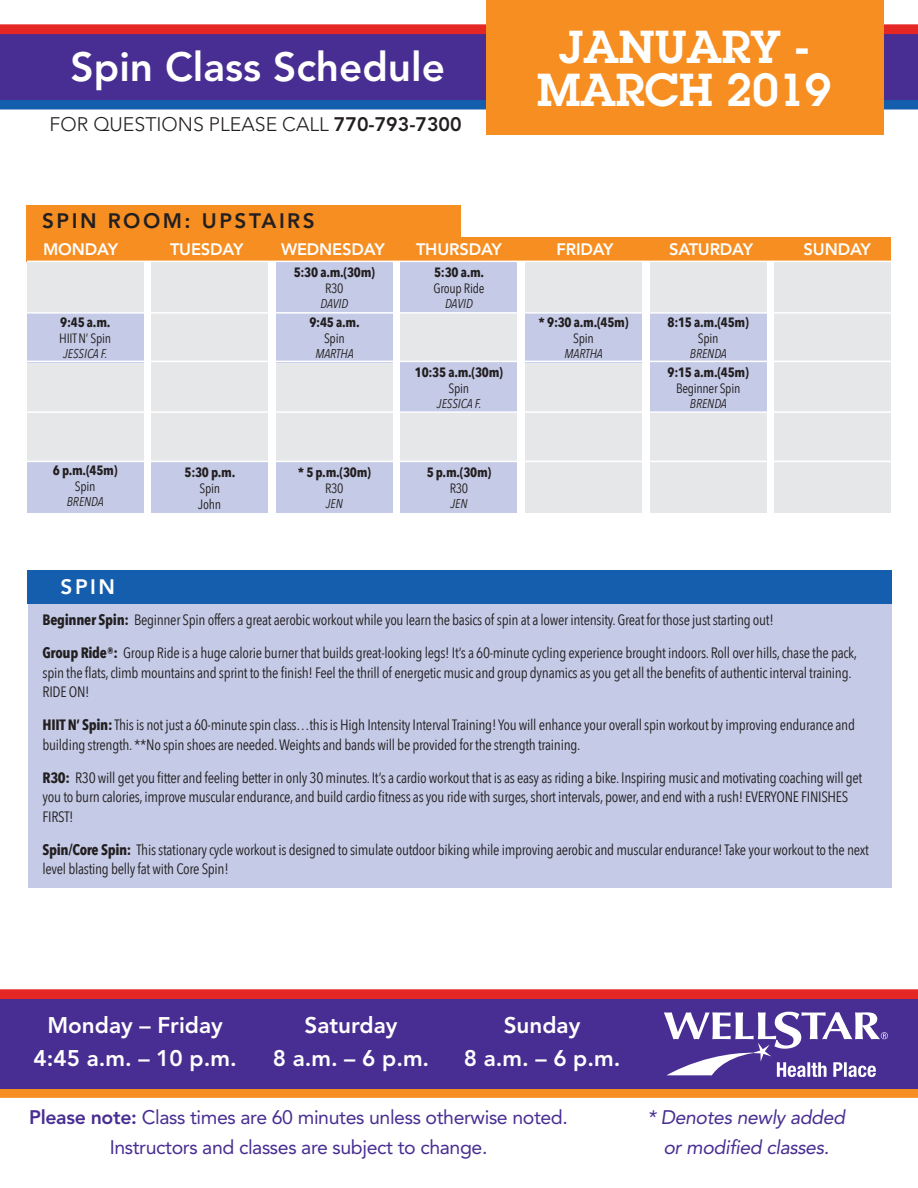
<style>
.page{position:relative;width:918px;height:1188px;background:#fff}
.page>*{position:absolute;margin:0;border:0;box-sizing:border-box;transform-origin:0 0}
.t1{font:600 45.3px/43.5px "Lubalin Graph";color:#fff;text-align:center}
.t2{font:800 40.5px "Avenir";color:#fff}
.t3{font:800 22.5px "Avenir";color:#fff}
.t4{font:800 20.85px "Avenir";letter-spacing:.12em;color:#231f20}
.t5{font:800 20.85px "Avenir";color:#fff}
.t6{font:19.5px/30px "Avenir";letter-spacing:-.02em;color:#482e92;text-align:center}
.t7{font:italic 19.5px/30px "Avenir";letter-spacing:-.02em;color:#482e92;text-align:center}
.t8{font:300 19.5px "Avenir";color:#231f20}
.t9{font:800 16.5px "Avenir";letter-spacing:-.01em;color:#fff}
.CLASS_Name{font:15px/19.5px "Avenir Next Condensed";letter-spacing:-.02em;color:#231f20}
.TIME{font:700 13.5px "Avenir Next Condensed";letter-spacing:-.02em;color:#231f20}
.CLASS_Name-2{font:13.5px "Avenir Next Condensed";letter-spacing:-.02em;color:#231f20}
.Instructor{font:italic 12.75px "Avenir Next Condensed";color:#231f20}
.s1{font-weight:800}
.s2{font-weight:700}
</style>
<div class="page">
<div style="left:0;top:100px;width:918px;height:9px;background:#145ead"></div>
<div style="left:0;top:1088px;width:918px;height:10px;background:#f68e21"></div>
<div style="left:0;top:31px;width:918px;height:69px;background:#482e92"></div>
<div style="left:0;top:994px;width:918px;height:94px;background:#482e92"></div>
<div style="left:0;top:24px;width:918px;height:10px;background:#e42625"></div>
<div style="left:0;top:989px;width:918px;height:10px;background:#e42625"></div>
<div style="left:486px;top:0;width:398px;height:135px;background:#f68e21"></div>
<svg style="left:664px;top:1012px;width:224px;height:65px"></svg>
<div style="left:27px;top:262px;width:117px;height:250px;background:#e6e7e9"></div>
<div style="left:525px;top:262px;width:117px;height:250px;background:#e6e7e9"></div>
<div style="left:400px;top:262px;width:117px;height:250px;background:#e6e7e9"></div>
<div style="left:276px;top:262px;width:117px;height:250px;background:#e6e7e9"></div>
<div style="left:650px;top:262px;width:117px;height:250px;background:#e6e7e9"></div>
<div style="left:774px;top:262px;width:117px;height:250px;background:#e6e7e9"></div>
<div style="left:151px;top:262px;width:117px;height:250px;background:#e6e7e9"></div>
<div style="left:401px;top:462px;width:116px;height:50px;background:#c5cbe7"></div>
<div style="left:401px;top:362px;width:116px;height:50px;background:#c5cbe7"></div>
<div style="left:650px;top:312px;width:117px;height:50px;background:#c5cbe7"></div>
<div style="left:650px;top:362px;width:117px;height:50px;background:#c5cbe7"></div>
<div style="left:525px;top:312px;width:117px;height:50px;background:#c5cbe7"></div>
<div style="left:401px;top:262px;width:116px;height:50px;background:#c5cbe7"></div>
<div style="left:27px;top:312px;width:117px;height:50px;background:#c5cbe7"></div>
<div style="left:27px;top:462px;width:117px;height:50px;background:#c5cbe7"></div>
<div style="left:152px;top:462px;width:116px;height:50px;background:#c5cbe7"></div>
<div style="left:276px;top:462px;width:117px;height:50px;background:#c5cbe7"></div>
<div style="left:276px;top:262px;width:117px;height:50px;background:#c5cbe7"></div>
<div style="left:276px;top:312px;width:117px;height:50px;background:#c5cbe7"></div>
<hr style="left:27px;top:411px;width:864px;height:2px;background:#fff">
<hr style="left:27px;top:361px;width:864px;height:1px;background:#fff">
<hr style="left:27px;top:312px;width:864px;height:2px;background:#fff">
<hr style="left:27px;top:461px;width:864px;height:1px;background:#fff">
<div style="left:27px;top:205px;width:434px;height:34px;background:#f68e21"></div>
<div style="left:27px;top:238px;width:864px;height:24px;background:#f68e21"></div>
<hr style="left:27px;top:261px;width:864px;height:1px;background:#fff">
<div style="left:27px;top:570px;width:864px;height:34px;background:#145ead"></div>
<div style="left:28px;top:604px;width:863px;height:283px;background:#c5cbe7"></div>
<p class="t2" style="left:71px;top:43px;width:376px">Spin Class Schedule</p>
<p class="t8" style="left:50px;top:113px;width:414px">FOR QUESTIONS PLEASE CALL <span class="s1">770-793-7300</span></p>
<p class="t1" style="left:537px;top:24px;width:296px">JANUARY -<br>MARCH 2019</p>
<p class="t4" style="left:42px;top:208px;width:274px">SPIN ROOM: UPSTAIRS</p>
<p class="t9" style="left:43px;top:239px;width:76px">MONDAY</p>
<p class="t9" style="left:170px;top:239px;width:75px">TUESDAY</p>
<p class="t9" style="left:281px;top:239px;width:105px">WEDNESDAY</p>
<p class="t9" style="left:416px;top:239px;width:87px">THURSDAY</p>
<p class="t9" style="left:556px;top:239px;width:59px">FRIDAY</p>
<p class="t9" style="left:669px;top:239px;width:86px">SATURDAY</p>
<p class="t9" style="left:804px;top:239px;width:69px">SUNDAY</p>
<p class="TIME" style="left:60px;top:314px;width:52px">9:45 a.m.</p>
<p class="CLASS_Name-2" style="left:59px;top:327px;width:53px">HIIT N’ Spin</p>
<p class="Instructor" style="left:63px;top:346px;width:46px">JESSICA F.</p>
<p class="TIME" style="left:53px;top:462px;width:66px">6 p.m.(45m)</p>
<p class="CLASS_Name-2" style="left:75px;top:475px;width:22px">Spin</p>
<p class="Instructor" style="left:67px;top:494px;width:38px">BRENDA</p>
<p class="TIME" style="left:185px;top:464px;width:52px">5:30 p.m.</p>
<p class="CLASS_Name-2" style="left:199px;top:476px;width:22px">Spin</p>
<p class="CLASS_Name-2" style="left:198px;top:493px;width:24px">John</p>
<p class="TIME" style="left:294px;top:264px;width:83px">5:30 a.m.(30m)</p>
<p class="CLASS_Name-2" style="left:325px;top:277px;width:20px">R30</p>
<p class="Instructor" style="left:320px;top:296px;width:29px">DAVID</p>
<p class="TIME" style="left:310px;top:314px;width:52px">9:45 a.m.</p>
<p class="CLASS_Name-2" style="left:324px;top:327px;width:22px">Spin</p>
<p class="Instructor" style="left:315px;top:346px;width:40px">MARTHA</p>
<p class="TIME" style="left:298px;top:464px;width:75px">* 5 p.m.(30m)</p>
<p class="CLASS_Name-2" style="left:325px;top:476px;width:20px">R30</p>
<p class="Instructor" style="left:326px;top:496px;width:19px">JEN</p>
<p class="TIME" style="left:434px;top:264px;width:52px">5:30 a.m.</p>
<p class="CLASS_Name-2" style="left:434px;top:277px;width:52px">Group Ride</p>
<p class="Instructor" style="left:445px;top:296px;width:29px">DAVID</p>
<p class="TIME" style="left:415px;top:364px;width:90px">10:35 a.m.(30m)</p>
<p class="CLASS_Name-2" style="left:449px;top:377px;width:22px">Spin</p>
<p class="Instructor" style="left:437px;top:396px;width:46px">JESSICA F.</p>
<p class="TIME" style="left:427px;top:464px;width:66px">5 p.m.(30m)</p>
<p class="CLASS_Name-2" style="left:450px;top:476px;width:20px">R30</p>
<p class="Instructor" style="left:450px;top:496px;width:19px">JEN</p>
<p class="TIME" style="left:539px;top:314px;width:91px">* 9:30 a.m.(45m)</p>
<p class="CLASS_Name-2" style="left:573px;top:327px;width:22px">Spin</p>
<p class="Instructor" style="left:565px;top:346px;width:40px">MARTHA</p>
<p class="TIME" style="left:668px;top:314px;width:83px">8:15 a.m.(45m)</p>
<p class="CLASS_Name-2" style="left:698px;top:327px;width:22px">Spin</p>
<p class="Instructor" style="left:690px;top:346px;width:38px">BRENDA</p>
<p class="TIME" style="left:668px;top:364px;width:83px">9:15 a.m.(45m)</p>
<p class="CLASS_Name-2" style="left:676px;top:377px;width:66px">Beginner Spin</p>
<p class="Instructor" style="left:690px;top:396px;width:38px">BRENDA</p>
<p class="t5" style="left:61px;top:575px;width:56px">SPIN</p>
<p class="CLASS_Name" style="left:43px;top:610px;width:733px"><span class="s2">Beginner Spin:</span> Beginner Spin offers a great aerobic workout while you learn the basics of spin at a lower intensity. Great for those just starting out!</p>
<p class="CLASS_Name" style="left:43px;top:643px;width:816px"><span class="s2">Group Ride®:</span> Group Ride is a huge calorie burner that builds great-looking legs! It’s a 60-minute cycling experience brought indoors. Roll over hills, chase the pack, spin the flats, climb mountains and sprint to the finish! Feel the thrill of energetic music and group dynamics as you get all the benefits of authentic interval training.<br>RIDE ON!</p>
<p class="CLASS_Name" style="left:43px;top:715px;width:814px"><span class="s2">HIIT N’ Spin:</span> This is not just a 60-minute spin class…this is High Intensity Interval Training! You will enhance your overall spin workout by improving endurance and building strength. **No spin shoes are needed. Weights and bands will be provided for the strength training.</p>
<p class="CLASS_Name" style="left:43px;top:767px;width:821px"><span class="s2">R30:</span> R30 will get you fitter and feeling better in only 30 minutes. It’s a cardio workout that is as easy as riding a bike. Inspiring music and motivating coaching will get you to burn calories, improve muscular endurance, and build cardio fitness as you ride with surges, short intervals, power, and end with a rush! EVERYONE FINISHES<br>FIRST!</p>
<p class="CLASS_Name" style="left:43px;top:839px;width:828px"><span class="s2">Spin/Core Spin:</span> This stationary cycle workout is designed to simulate outdoor biking while improving aerobic and muscular endurance! Take your workout to the next level blasting belly fat with Core Spin!</p>
<p class="t3" style="left:47px;top:1012px;width:177px">Monday – Friday</p>
<p class="t3" style="left:33px;top:1045px;width:205px">4:45 a.m. – 10 p.m.</p>
<p class="t3" style="left:305px;top:1012px;width:94px">Saturday</p>
<p class="t3" style="left:273px;top:1045px;width:158px">8 a.m. – 6 p.m.</p>
<p class="t3" style="left:504px;top:1012px;width:78px">Sunday</p>
<p class="t3" style="left:464px;top:1045px;width:158px">8 a.m. – 6 p.m.</p>
<p class="t6" style="left:29px;top:1102px;width:540px"><span class="s1">Please note:</span> Class times are 60 minutes unless otherwise noted.<br>Instructors and classes are subject to change.</p>
<p class="t7" style="left:647px;top:1102px;width:199px">* Denotes newly added or modified classes.</p>
</div>
